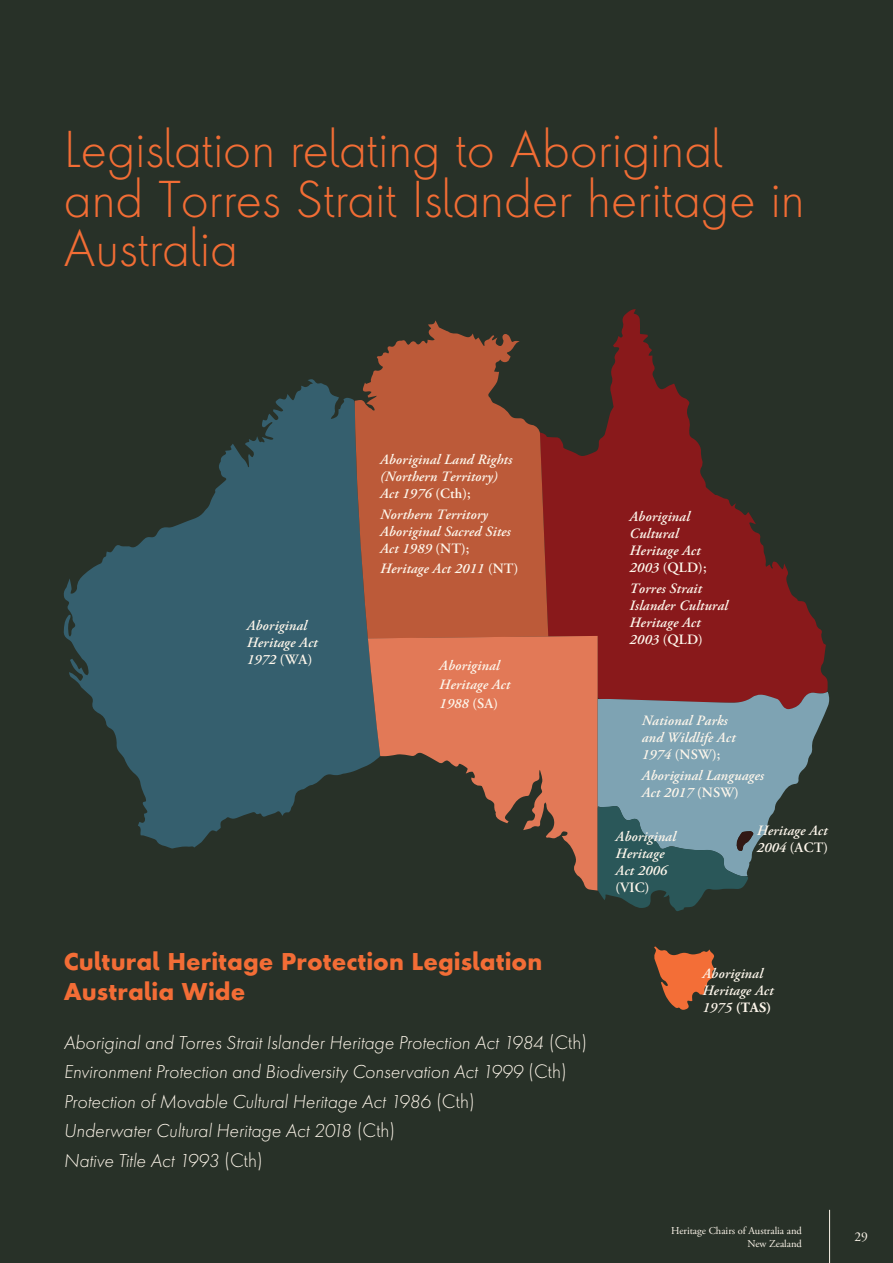
<style>
.page{position:relative;width:893px;height:1263px;background:#283128}
.page>*{position:absolute;margin:0;border:0;box-sizing:border-box;transform-origin:0 0}
.t1{font:300 48px/49.5px "Futura Next";color:#f26d35}
.t2{font:700 22.5px/30px "Futura Next";color:#f36d36}
.t3{font:italic 300 19.5px/29.5px "Futura PT";color:#fff7eb}
.t4{font:italic 600 14.25px/17.1px "Adobe Garamond Pro";letter-spacing:.01em;color:#fdf6eb}
.t5{font:600 14.25px "Adobe Garamond Pro";color:#fdf6eb}
.t6{font:13.5px "Adobe Garamond Pro";color:#fdf6eb}
.t7{font:10.5px/12.6px "Adobe Garamond Pro";color:#fdf6eb;text-align:right}
.s1{font-style:normal}
.s2{font-family:"Futura Next";font-style:normal;font-size:18px}
.s3{font-weight:700;font-style:normal}
</style>
<div class="page">
<hr style="left:829px;top:1210px;width:1px;height:53px;background:#fdf6eb">
<svg style="left:64px;top:379px;width:304px;height:469px;fill:#355f6e"></svg>
<svg style="left:548px;top:309px;width:280px;height:383px;fill:#89191b"></svg>
<svg style="left:355px;top:320px;width:193px;height:318px;background:#a35337"></svg>
<svg style="left:368px;top:636px;width:230px;height:254px;fill:#e27957"></svg>
<svg style="left:598px;top:692px;width:231px;height:219px"></svg>
<svg style="left:654px;top:946px;width:61px;height:64px"></svg>
<h1 class="t1" style="left:64px;top:126px;width:742px">Legislation relating to Aboriginal and Torres Strait Islander heritage in<br>Australia</h1>
<p class="t4" style="left:247px;top:617px;width:72px">Aboriginal<br>Heritage Act<br>1972 <span class="s1">(WA)</span></p>
<p class="t4" style="left:380px;top:451px;width:134px">Aboriginal Land Rights (Northern Territory)<br>Act 1976 <span class="s1">(Cth);</span></p>
<p class="t4" style="left:380px;top:506px;width:132px">Northern Territory<br>Aboriginal Sacred Sites<br>Act 1989 <span class="s1">(NT);</span></p>
<p class="t4" style="left:380px;top:561px;width:140px">Heritage Act 2011 <span class="s1">(NT)</span></p>
<p class="t4" style="left:439px;top:656px;width:72px;line-height:19.2px">Aboriginal<br>Heritage Act<br>1988 <span class="s1">(SA)</span></p>
<h2 class="t2" style="left:64px;top:947px;width:480px">Cultural Heritage Protection Legislation<br>Australia Wide</h2>
<p class="t3" style="left:64px;top:1028px;width:525px">Aboriginal and Torres Strait Islander Heritage Protection Act 1984 <span class="s2">(Cth)<br></span>Environment Protection and Biodiversity Conservation Act 1999 <span class="s2">(Cth)<br></span>Protection of Movable Cultural Heritage Act 1986 <span class="s2">(Cth)<br></span>Underwater Cultural Heritage Act 2018 <span class="s2">(Cth)<br></span>Native Title Act 1993 <span class="s2">(Cth)</span></p>
<p class="t4" style="left:629px;top:508px;width:79px">Aboriginal<br>Cultural<br>Heritage Act<br>2003 <span class="s1">(QLD);</span></p>
<p class="t4" style="left:629px;top:580px;width:100px">Torres Strait<br>Islander Cultural<br>Heritage Act<br>2003 <span class="s1">(QLD)</span></p>
<p class="t4" style="left:642px;top:712px;width:95px">National Parks and Wildlife Act<br>1974 <span class="s1">(NSW);</span></p>
<p class="t4" style="left:642px;top:767px;width:124px">Aboriginal Languages<br>Act 2017 <span class="s1">(NSW)</span></p>
<p class="t4" style="left:615px;top:828px;width:62px">Aboriginal<br>Heritage<br>Act 2006</p>
<p class="t5" style="left:615px;top:879px;width:35px">(VIC)</p>
<p class="t4" style="left:757px;top:823px;width:73px">Heritage Act<br>2004 <span class="s1">(ACT)</span></p>
<p class="t4" style="left:702px;top:965px;width:72px">Aboriginal<br>Heritage Act<br>1975 <span class="s3">(TAS)</span></p>
<p class="t7" style="left:671px;top:1225px;width:132px">Heritage Chairs of Australia and<br>New Zealand</p>
<p class="t6" style="left:854px;top:1229px;width:15px">29</p>
</div>
